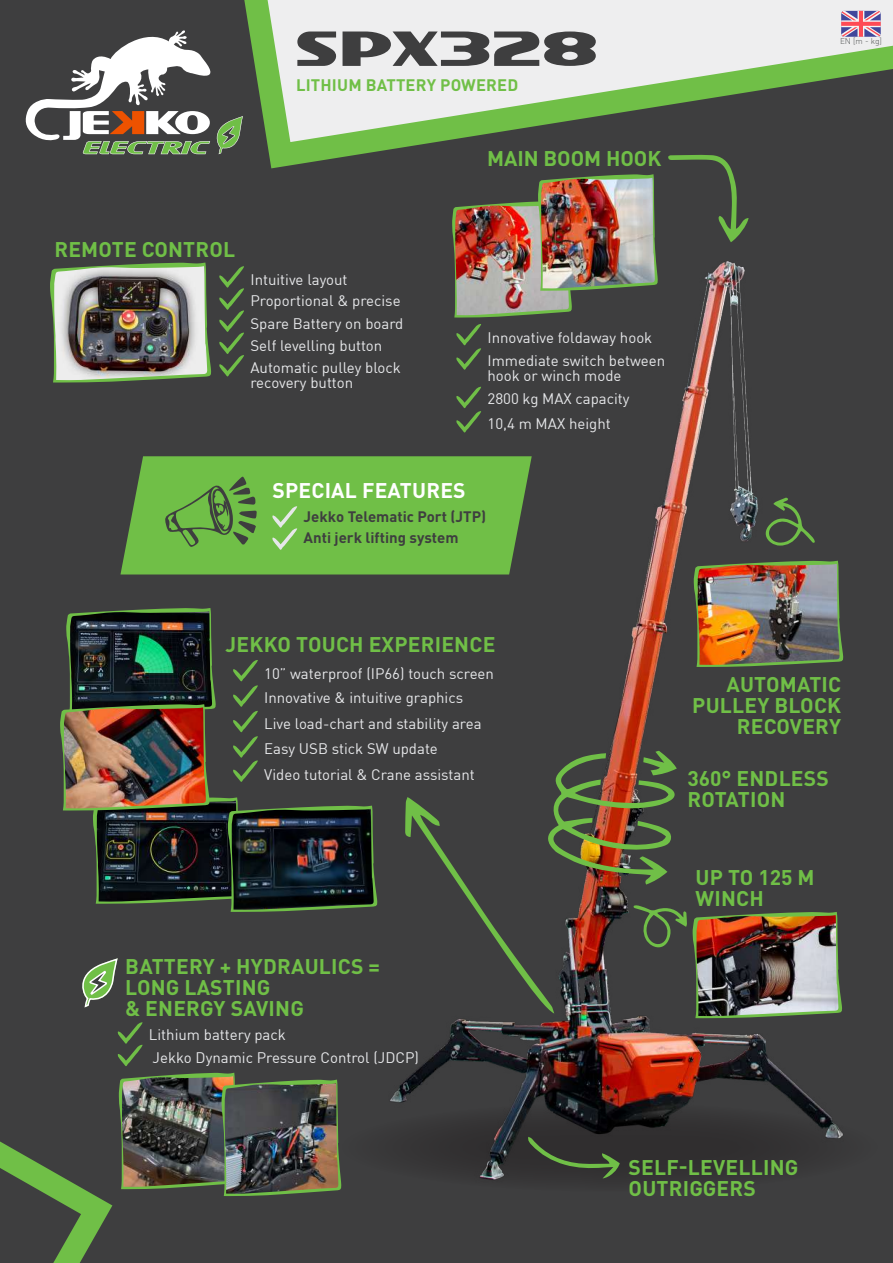
<style>
.page{position:relative;width:893px;height:1263px;background:#3e3e3f}
.page>*{position:absolute;margin:0;border:0;box-sizing:border-box;transform-origin:0 0}
.t1{font:700 21px/21px "DIN Pro";letter-spacing:.01em;color:#70bf47}
.t2{font:700 21px "DIN Pro";letter-spacing:.01em;color:#fff}
.t3{font:700 16.5px "DIN Pro";letter-spacing:.01em;color:#70bf47}
.t4{font:15px/22.4px "DIN";color:#e6e7e9}
.t5{font:700 15px "DIN Pro";color:#3e3e3f}
.t6{font:300 8.25px "DIN Pro";color:#4f5252}
</style>
<div class="page">
<svg style="left:120px;top:456px;width:188px;height:118px;background:#6ab146"></svg>
<img style="left:308px;top:261px;width:536px;height:920px">
<svg style="left:527px;top:1137px;width:93px;height:41px"></svg>
<img style="left:694px;top:561px;width:149px;height:106px">
<img style="left:50px;top:263px;width:161px;height:120px">
<svg style="left:0;top:1141px;width:112px;height:122px"></svg>
<svg style="left:272px;top:506px;width:26px;height:44px"></svg>
<svg style="left:456px;top:324px;width:26px;height:46px"></svg>
<svg style="left:456px;top:387px;width:26px;height:45px"></svg>
<svg style="left:219px;top:266px;width:25px;height:110px"></svg>
<svg style="left:164px;top:476px;width:94px;height:72px"></svg>
<svg style="left:718px;top:168px;width:31px;height:74px"></svg>
<img style="left:452px;top:174px;width:206px;height:144px">
<img style="left:119px;top:1073px;width:223px;height:123px">
<img style="left:60px;top:608px;width:318px;height:304px">
<svg style="left:764px;top:498px;width:51px;height:48px"></svg>
<svg style="left:405px;top:750px;width:437px;height:268px"></svg>
<svg style="left:25px;top:30px;width:218px;height:124px"></svg>
<svg style="left:82px;top:958px;width:61px;height:108px"></svg>
<svg style="left:244px;top:0;width:649px;height:168px"></svg>
<p class="t3" style="left:296px;top:74px;width:224px">LITHIUM BATTERY POWERED</p>
<h1 class="t1" style="left:487px;top:147px;width:176px">MAIN BOOM HOOK</h1>
<h1 class="t1" style="left:54px;top:238px;width:182px">REMOTE CONTROL</h1>
<p class="t4" style="left:250px;top:269px;width:99px">Intuitive layout</p>
<p class="t4" style="left:250px;top:290px;width:152px">Proportional &amp; precise</p>
<p class="t4" style="left:250px;top:312px;width:154px">Spare Battery on board<br>Self levelling button<br>Automatic pulley block</p>
<p class="t4" style="left:250px;top:371px;width:104px">recovery button</p>
<p class="t4" style="left:487px;top:326px;width:166px">Innovative foldaway hook</p>
<p class="t4" style="left:487px;top:353px;width:179px;line-height:15px">Immediate switch between hook or winch mode</p>
<p class="t4" style="left:487px;top:412px;width:125px">10,4 m MAX height</p>
<p class="t4" style="left:487px;top:387px;width:144px">2800 kg MAX capacity</p>
<h1 class="t2" style="left:273px;top:476px;width:195px">SPECIAL FEATURES</h1>
<p class="t5" style="left:304px;top:506px;width:184px">Jekko Telematic Port (JTP)</p>
<p class="t5" style="left:304px;top:528px;width:156px">Anti jerk lifting system</p>
<p class="t6" style="left:840px;top:36px;width:43px">EN [m - kg]</p>
<h1 class="t1" style="left:226px;top:633px;width:271px">JEKKO TOUCH EXPERIENCE</h1>
<p class="t4" style="left:264px;top:662px;width:231px">10” waterproof (IP66) touch screen</p>
<p class="t4" style="left:264px;top:687px;width:201px">Innovative &amp; intuitive graphics</p>
<p class="t4" style="left:264px;top:710px;width:219px;line-height:25.5px">Live load-chart and stability area<br>Easy USB stick SW update</p>
<p class="t4" style="left:264px;top:763px;width:212px">Video tutorial &amp; Crane assistant</p>
<h1 class="t1" style="left:125px;top:955px;width:256px">BATTERY + HYDRAULICS =<br>LONG LASTING<br>&amp; ENERGY SAVING</h1>
<p class="t4" style="left:149px;top:1023px;width:139px">Lithium battery pack</p>
<p class="t4" style="left:153px;top:1046px;width:268px">Jekko Dynamic Pressure Control (JDCP)</p>
<h1 class="t1" style="left:692px;top:673px;width:150px;text-align:right">AUTOMATIC<br>PULLEY BLOCK<br>RECOVERY</h1>
<h1 class="t1" style="left:687px;top:767px;width:143px">360° ENDLESS<br>ROTATION</h1>
<h1 class="t1" style="left:696px;top:866px;width:121px">UP TO 125 M<br>WINCH</h1>
<h1 class="t1" style="left:629px;top:1156px;width:171px">SELF-LEVELLING<br>OUTRIGGERS</h1>
</div>
